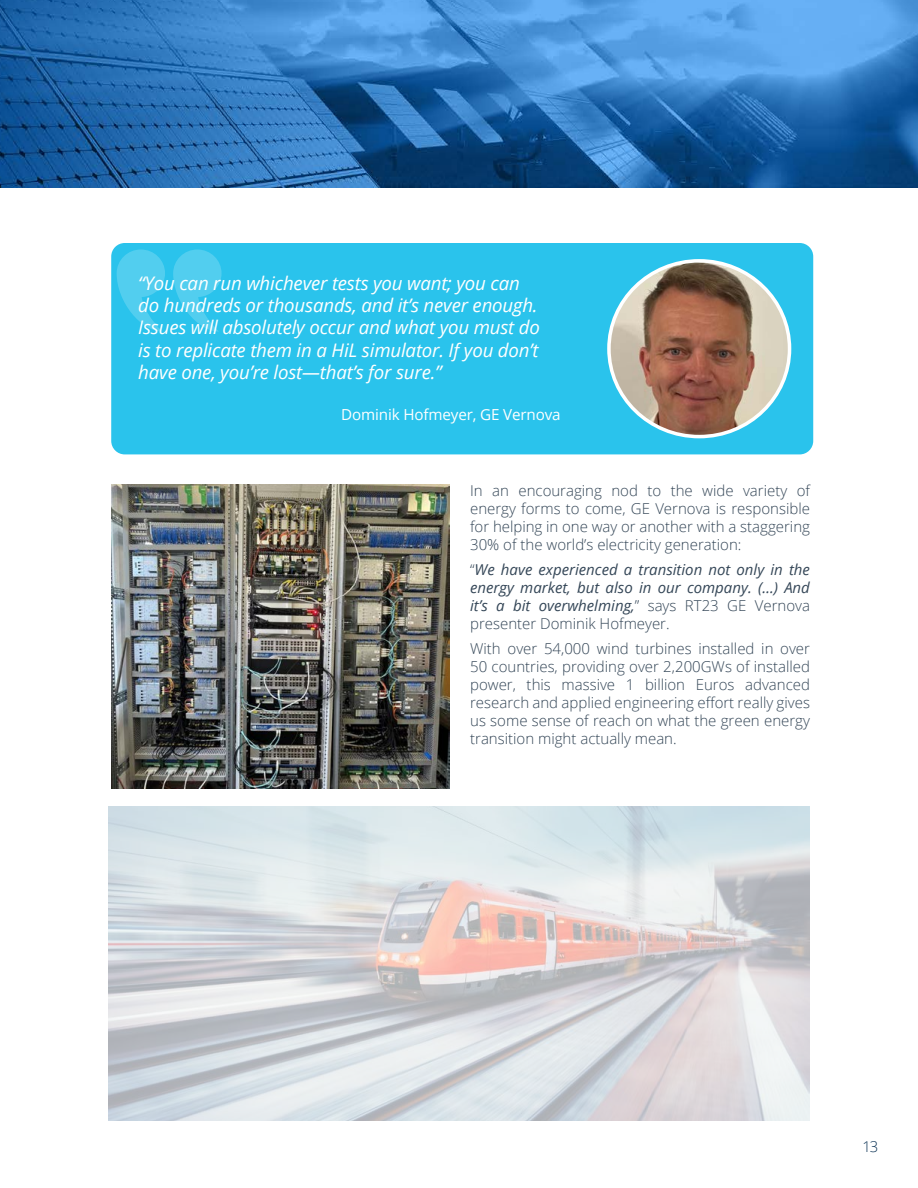
<style>
.page{position:relative;width:918px;height:1188px;background:#fff}
.page>*{position:absolute;margin:0;border:0;box-sizing:border-box;transform-origin:0 0}
.t1{font:italic 18.75px/22.2px "Open Sans";letter-spacing:-.01em;color:#fff}
.t2{font:16.05px/25.3px "Arial";color:#48484a}
.t3{font:15.15px "Open Sans";letter-spacing:-.01em;color:#fff}
.t4{font:300 15px/18px "Open Sans";color:#344657;text-align:justify}
.t5{font:italic 15px/18px "Open Sans";color:#344657;text-align:justify}
.t6{font:300 14.85px "Open Sans";color:#0b3254}
.s1{font-weight:300;font-style:normal}
</style>
<div class="page">
<img style="left:0;top:0;width:918px;height:188px">
<img style="left:108px;top:807px;width:702px;height:313px">
<img style="left:111px;top:485px;width:338px;height:303px">
<div style="left:111px;top:243px;width:702px;height:211px;background:#2ac3ec;border-radius:14px"></div>
<svg style="left:173px;top:249px;width:49px;height:83px"></svg>
<svg style="left:117px;top:249px;width:48px;height:83px"></svg>
<img style="left:609px;top:261px;width:181px;height:176px">
<div style="left:607px;top:259px;width:184px;height:179px;border:4px solid #fff;border-radius:50%"></div>
<p class="t1" style="left:138px;top:272px;width:403px">“You can run whichever tests you want; you can do hundreds or thousands, and it’s never enough.<br>Issues will absolutely occur and what you must do is to replicate them in a HiL simulator. If you don’t have one, you’re lost—that’s for sure.”</p>
<p class="t3" style="left:341px;top:404px;width:221px">Dominik Hofmeyer, GE Vernova</p>
<p class="t4" style="left:470px;top:481px;width:341px">In an encouraging nod to the wide variety of energy forms to come, GE Vernova is responsible for helping in one way or another with a staggering 30% of the world’s electricity generation:</p>
<p class="t5" style="left:470px;top:560px;width:341px"><span class="s1">“</span>We have experienced a transition not only in the energy market, but also in our company. (…) And it’s a bit overwhelming,<span class="s1">” says RT23 GE Vernova presenter Dominik Hofmeyer.</span></p>
<p class="t4" style="left:470px;top:639px;width:341px">With over 54,000 wind turbines installed in over 50 countries, providing over 2,200GWs of installed power, this massive 1 billion Euros advanced research and applied engineering effort really gives us some sense of reach on what the green energy transition might actually mean.</p>
<p class="t2" style="left:475px;top:629px;width:10px">– –</p>
<p class="t6" style="left:862px;top:1136px;width:17px">13</p>
</div>
